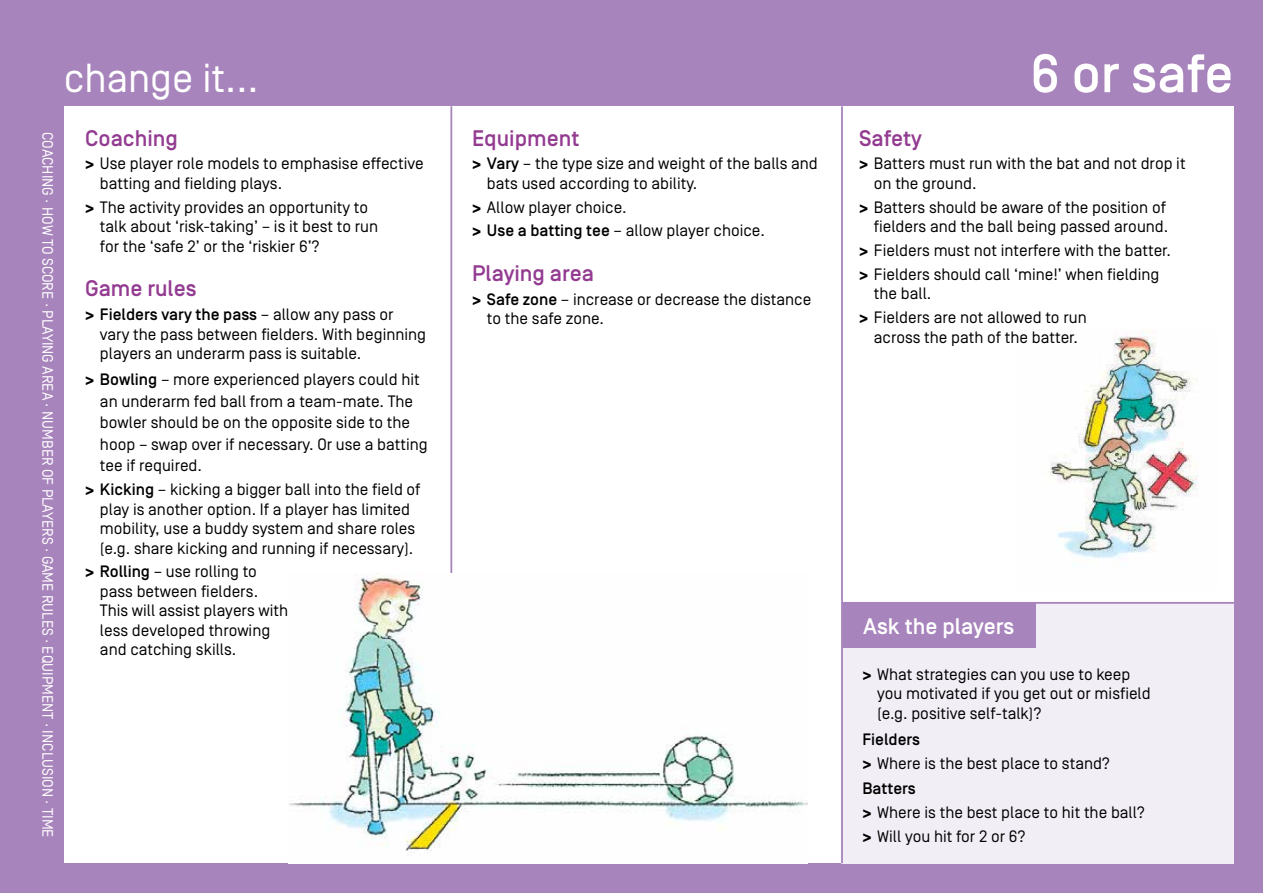
<style>
.page{position:relative;width:1263px;height:893px;background:#a884bc}
.page>*{position:absolute;margin:0;border:0;box-sizing:border-box;transform-origin:0 0}
.t1{font:500 54px "Simplon Norm";color:#fff}
.t2{font:40.5px "Simplon Norm";color:#fff}
.t3{font:500 22.5px "Simplon Norm";color:#933b91}
.t4{font:500 22.5px "Simplon Norm";color:#fff}
.t5{font:16.5px/19.5px "Simplon Norm";color:#000}
.t6{font:15px "Simplon Norm";color:#fff}
.s1{font-weight:700}
.s2{font-weight:500}
</style>
<div class="page">
<div style="left:64px;top:106px;width:1169px;height:757px;background:#fff"></div>
<div style="left:841px;top:603px;width:392px;height:260px;background:#f2eef6"></div>
<hr style="left:842px;top:602px;width:393px;height:2px;background:#a884bc">
<hr style="left:841px;top:106px;width:2px;height:757px;background:#a884bc">
<hr style="left:450px;top:106px;width:2px;height:757px;background:#a884bc">
<div style="left:842px;top:603px;width:193px;height:44px;background:#a884bc"></div>
<img style="left:289px;top:573px;width:519px;height:290px">
<img style="left:1050px;top:329px;width:148px;height:230px">
<p class="t6" style="left:55px;top:132px;width:707px;rotate:90deg">COACHING · HOW TO SCORE · PLAYING AREA · NUMBER OF PLAYERS · GAME RULES · EQUIPMENT · INCLUSION · TIME</p>
<h2 class="t2" style="left:64px;top:57px;width:196px">change it...</h2>
<h3 class="t3" style="left:85px;top:126px;width:94px">Coaching</h3>
<p class="t5" style="left:100px;top:154px;width:325px;text-indent:-15px"><span class="s1">&gt;</span> Use player role models to emphasise effective batting and fielding plays.</p>
<p class="t5" style="left:100px;top:198px;width:280px;text-indent:-15px"><span class="s1">&gt;</span> The activity provides an opportunity to talk about ‘risk-taking’ – is it best to run for the ‘safe 2’ or the ‘riskier 6’?</p>
<h3 class="t3" style="left:85px;top:277px;width:113px">Game rules</h3>
<p class="t5" style="left:100px;top:305px;width:328px;text-indent:-15px"><span class="s1">&gt;</span> <span class="s2">Fielders vary the pass</span> – allow any pass or vary the pass between fielders. With beginning players an underarm pass is suitable.</p>
<p class="t5" style="left:100px;top:369px;width:329px;line-height:21.6px;text-indent:-15px"><span class="s1">&gt;</span> <span class="s2">Bowling</span> – more experienced players could hit an underarm fed ball from a team-mate. The bowler should be on the opposite side to the hoop – swap over if necessary. Or use a batting tee if required.</p>
<p class="t5" style="left:85px;top:480px;width:337px;text-align:center"><span class="s1">&gt;</span> <span class="s2">Kicking</span> – kicking a bigger ball into the field of play is another option. If a player has limited mobility, use a buddy system and share roles (e.g. share kicking and running if necessary).</p>
<p class="t5" style="left:100px;top:562px;width:190px;text-indent:-15px"><span class="s1">&gt;</span> <span class="s2">Rolling</span> – use rolling to pass between fielders.<br>This will assist players with less developed throwing and catching skills.</p>
<h3 class="t3" style="left:472px;top:126px;width:109px">Equipment</h3>
<p class="t5" style="left:487px;top:154px;width:332px;text-indent:-15px"><span class="s1">&gt;</span> <span class="s2">Vary</span> – the type size and weight of the balls and bats used according to ability.</p>
<p class="t5" style="left:472px;top:196px;width:294px;line-height:23.7px"><span class="s1">&gt;</span> Allow player choice.<br><span class="s1">&gt;</span> <span class="s2">Use a batting tee</span> – allow player choice.</p>
<h3 class="t3" style="left:472px;top:261px;width:123px">Playing area</h3>
<p class="t5" style="left:487px;top:290px;width:326px;text-indent:-15px"><span class="s1">&gt;</span> <span class="s2">Safe zone</span> – increase or decrease the distance to the safe zone.</p>
<h1 class="t1" style="left:1030px;top:45px;width:204px">6 or safe</h1>
<h3 class="t3" style="left:859px;top:126px;width:64px">Safety</h3>
<p class="t5" style="left:874px;top:154px;width:313px;text-indent:-15px"><span class="s1">&gt;</span> Batters must run with the bat and not drop it on the ground.</p>
<p class="t5" style="left:859px;top:198px;width:311px;text-align:right"><span class="s1">&gt;</span> Batters should be aware of the position of fielders and the ball being passed around.</p>
<p class="t5" style="left:859px;top:239px;width:313px;line-height:23.7px"><span class="s1">&gt;</span> Fielders must not interfere with the batter. <span class="s1">&gt;</span> Fielders should call ‘mine!’ when fielding</p>
<p class="t5" style="left:859px;top:282px;width:229px;line-height:23.7px;text-indent:15px">the ball.<br><span class="s1">&gt;</span> Fielders are not allowed to run</p>
<p class="t5" style="left:874px;top:327px;width:205px">across the path of the batter.</p>
<h3 class="t4" style="left:863px;top:614px;width:153px">Ask the players</h3>
<p class="t5" style="left:877px;top:665px;width:275px;text-indent:-15px"><span class="s1">&gt;</span> What strategies can you use to keep you motivated if you get out or misfield (e.g. positive self-talk)?</p>
<p class="t5" style="left:862px;top:728px;width:249px;line-height:23.7px"><span class="s2">Fielders<br></span><span class="s1">&gt;</span> Where is the best place to stand?</p>
<p class="t5" style="left:862px;top:777px;width:284px;line-height:23.7px"><span class="s2">Batters<br></span><span class="s1">&gt;</span> Where is the best place to hit the ball? <span class="s1">&gt;</span> Will you hit for 2 or 6?</p>
</div>
